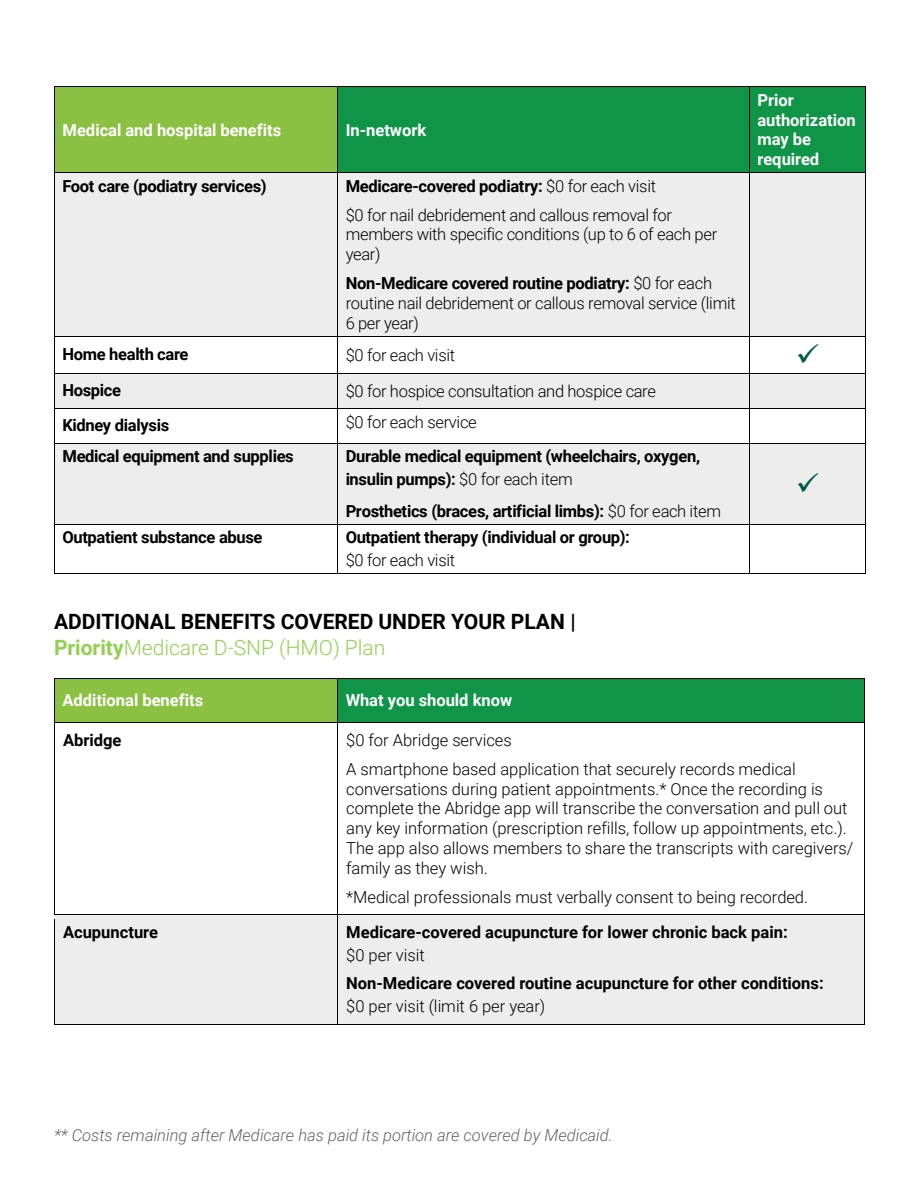
<style>
.page{position:relative;width:918px;height:1188px;background:#fff}
.page>*{position:absolute;margin:0;border:0;box-sizing:border-box;transform-origin:0 0}
.t1{font:700 21px "Roboto";color:#000}
.t2{font:300 21px "Roboto";color:#92d050}
.t3{font:300 16.5px/19.8px "Roboto";letter-spacing:-.005em;color:#000}
.t4{font:700 16.5px/22.6px "Roboto";letter-spacing:-.015em;color:#000}
.t5{font:700 16.5px/19.8px "Roboto";color:#fff}
.t6{font:italic 300 16.5px "Roboto";letter-spacing:-.005em;color:#626365}
.s1{font-weight:300}
.s2{font-weight:700}
</style>
<div class="page">
<div style="left:55px;top:87px;width:282px;height:85px;background:#8bc043"></div>
<div style="left:338px;top:87px;width:411px;height:85px;background:#109548"></div>
<div style="left:750px;top:87px;width:115px;height:85px;background:#109548"></div>
<hr style="left:55px;top:86px;width:282px;height:1px;background:#000">
<hr style="left:338px;top:86px;width:411px;height:1px;background:#000">
<hr style="left:750px;top:86px;width:115px;height:1px;background:#000">
<hr style="left:54px;top:87px;width:1px;height:85px;background:#000">
<hr style="left:337px;top:87px;width:1px;height:85px;background:#000">
<hr style="left:749px;top:87px;width:1px;height:85px;background:#000">
<hr style="left:865px;top:87px;width:1px;height:85px;background:#000">
<div style="left:55px;top:173px;width:282px;height:163px;background:#ededee"></div>
<div style="left:338px;top:173px;width:411px;height:163px;background:#ededee"></div>
<div style="left:750px;top:173px;width:115px;height:163px;background:#ededee"></div>
<hr style="left:55px;top:172px;width:282px;height:1px;background:#000">
<hr style="left:338px;top:172px;width:411px;height:1px;background:#000">
<hr style="left:750px;top:172px;width:115px;height:1px;background:#000">
<hr style="left:54px;top:173px;width:1px;height:163px;background:#000">
<hr style="left:337px;top:173px;width:1px;height:163px;background:#000">
<hr style="left:749px;top:173px;width:1px;height:163px;background:#000">
<hr style="left:865px;top:173px;width:1px;height:163px;background:#000">
<hr style="left:55px;top:336px;width:282px;height:1px;background:#000">
<hr style="left:338px;top:336px;width:411px;height:1px;background:#000">
<hr style="left:750px;top:336px;width:115px;height:1px;background:#000">
<hr style="left:54px;top:336px;width:1px;height:37px;background:#000">
<hr style="left:337px;top:336px;width:1px;height:37px;background:#000">
<hr style="left:749px;top:336px;width:1px;height:37px;background:#000">
<hr style="left:865px;top:336px;width:1px;height:37px;background:#000">
<div style="left:55px;top:374px;width:282px;height:34px;background:#ededee"></div>
<div style="left:338px;top:374px;width:411px;height:34px;background:#ededee"></div>
<div style="left:750px;top:374px;width:115px;height:34px;background:#ededee"></div>
<hr style="left:55px;top:373px;width:282px;height:1px;background:#000">
<hr style="left:338px;top:373px;width:411px;height:1px;background:#000">
<hr style="left:750px;top:373px;width:115px;height:1px;background:#000">
<hr style="left:54px;top:374px;width:1px;height:34px;background:#000">
<hr style="left:337px;top:374px;width:1px;height:34px;background:#000">
<hr style="left:749px;top:374px;width:1px;height:34px;background:#000">
<hr style="left:865px;top:374px;width:1px;height:34px;background:#000">
<hr style="left:55px;top:408px;width:282px;height:1px;background:#000">
<hr style="left:338px;top:408px;width:411px;height:1px;background:#000">
<hr style="left:750px;top:408px;width:115px;height:1px;background:#000">
<hr style="left:54px;top:408px;width:1px;height:35px;background:#000">
<hr style="left:337px;top:408px;width:1px;height:35px;background:#000">
<hr style="left:749px;top:408px;width:1px;height:35px;background:#000">
<hr style="left:865px;top:408px;width:1px;height:35px;background:#000">
<div style="left:55px;top:444px;width:282px;height:80px;background:#ededee"></div>
<div style="left:338px;top:444px;width:411px;height:80px;background:#ededee"></div>
<div style="left:750px;top:444px;width:115px;height:80px;background:#ededee"></div>
<hr style="left:55px;top:443px;width:282px;height:1px;background:#000">
<hr style="left:338px;top:443px;width:411px;height:1px;background:#000">
<hr style="left:750px;top:443px;width:115px;height:1px;background:#000">
<hr style="left:54px;top:443px;width:1px;height:81px;background:#000">
<hr style="left:337px;top:443px;width:1px;height:81px;background:#000">
<hr style="left:749px;top:443px;width:1px;height:81px;background:#000">
<hr style="left:865px;top:443px;width:1px;height:81px;background:#000">
<hr style="left:55px;top:524px;width:282px;height:1px;background:#000">
<hr style="left:338px;top:524px;width:411px;height:1px;background:#000">
<hr style="left:750px;top:524px;width:115px;height:1px;background:#000">
<hr style="left:54px;top:525px;width:1px;height:48px;background:#000">
<hr style="left:55px;top:573px;width:282px;height:1px;background:#000">
<hr style="left:337px;top:525px;width:1px;height:48px;background:#000">
<hr style="left:338px;top:573px;width:411px;height:1px;background:#000">
<hr style="left:749px;top:525px;width:1px;height:48px;background:#000">
<hr style="left:750px;top:573px;width:115px;height:1px;background:#000">
<hr style="left:865px;top:525px;width:1px;height:48px;background:#000">
<div style="left:55px;top:679px;width:282px;height:43px;background:#8bc043"></div>
<div style="left:338px;top:679px;width:526px;height:43px;background:#109548"></div>
<hr style="left:55px;top:678px;width:282px;height:1px;background:#000">
<hr style="left:338px;top:678px;width:526px;height:1px;background:#000">
<hr style="left:54px;top:679px;width:1px;height:43px;background:#000">
<hr style="left:337px;top:679px;width:1px;height:43px;background:#000">
<hr style="left:864px;top:679px;width:1px;height:43px;background:#000">
<hr style="left:55px;top:722px;width:282px;height:1px;background:#000">
<hr style="left:338px;top:722px;width:526px;height:1px;background:#000">
<hr style="left:54px;top:727px;width:1px;height:187px;background:#000">
<hr style="left:337px;top:727px;width:1px;height:187px;background:#000">
<hr style="left:864px;top:727px;width:1px;height:187px;background:#000">
<div style="left:55px;top:915px;width:282px;height:109px;background:#ededee"></div>
<div style="left:338px;top:915px;width:526px;height:109px;background:#ededee"></div>
<hr style="left:55px;top:914px;width:282px;height:1px;background:#000">
<hr style="left:338px;top:914px;width:526px;height:1px;background:#000">
<hr style="left:54px;top:919px;width:1px;height:105px;background:#000">
<hr style="left:55px;top:1024px;width:282px;height:1px;background:#000">
<hr style="left:337px;top:919px;width:1px;height:105px;background:#000">
<hr style="left:338px;top:1024px;width:526px;height:1px;background:#000">
<hr style="left:864px;top:919px;width:1px;height:105px;background:#000">
<p class="t5" style="left:62px;top:120px;width:220px">Medical and hospital benefits</p>
<p class="t5" style="left:346px;top:120px;width:82px">In-network</p>
<p class="t4" style="left:62px;top:175px;width:206px">Foot care (podiatry services)</p>
<p class="t4" style="left:346px;top:175px;width:312px">Medicare-covered podiatry: <span class="s1">$0 for each visit</span></p>
<p class="t3" style="left:346px;top:205px;width:373px">$0 for nail debridement and callous removal for members with specific conditions (up to 6 of each per year)</p>
<p class="t3" style="left:346px;top:273px;width:392px"><span class="s2">Non-Medicare covered routine podiatry:</span> $0 for each routine nail debridement or callous removal service (limit<br>6 per year)</p>
<p class="t4" style="left:62px;top:343px;width:128px">Home health care</p>
<p class="t3" style="left:346px;top:345px;width:111px">$0 for each visit</p>
<p class="t4" style="left:62px;top:380px;width:60px">Hospice</p>
<p class="t3" style="left:346px;top:381px;width:312px">$0 for hospice consultation and hospice care</p>
<p class="t4" style="left:62px;top:414px;width:108px">Kidney dialysis</p>
<p class="t3" style="left:346px;top:413px;width:133px">$0 for each service</p>
<p class="t4" style="left:62px;top:445px;width:233px">Medical equipment and supplies</p>
<p class="t4" style="left:346px;top:445px;width:356px">Durable medical equipment (wheelchairs, oxygen, insulin pumps): <span class="s1">$0 for each item</span></p>
<p class="t4" style="left:346px;top:500px;width:377px">Prosthetics (braces, artificial limbs): <span class="s1">$0 for each item</span></p>
<p class="t4" style="left:62px;top:526px;width:202px">Outpatient substance abuse</p>
<p class="t4" style="left:346px;top:526px;width:286px">Outpatient therapy (individual or group):</p>
<p class="t3" style="left:346px;top:551px;width:111px">$0 for each visit</p>
<p class="t5" style="left:757px;top:90px;width:100px">Prior authorization may be required</p>
<h2 class="t1" style="left:54px;top:610px;width:523px">ADDITIONAL BENEFITS COVERED UNDER YOUR PLAN |</h2>
<p class="t2" style="left:54px;top:635px;width:333px"><span class="s2">Priority</span>Medicare D-SNP (HMO) Plan</p>
<p class="t5" style="left:62px;top:691px;width:142px">Additional benefits</p>
<p class="t5" style="left:346px;top:691px;width:168px">What you should know</p>
<p class="t4" style="left:63px;top:729px;width:60px">Abridge</p>
<p class="t3" style="left:346px;top:731px;width:167px">$0 for Abridge services</p>
<p class="t3" style="left:346px;top:759px;width:509px">A smartphone based application that securely records medical conversations during patient appointments.* Once the recording is complete the Abridge app will transcribe the conversation and pull out any key information (prescription refills, follow up appointments, etc.).<br>The app also allows members to share the transcripts with caregivers/ family as they wish.</p>
<p class="t3" style="left:346px;top:887px;width:463px">*Medical professionals must verbally consent to being recorded.</p>
<p class="t4" style="left:63px;top:921px;width:96px">Acupuncture</p>
<p class="t4" style="left:346px;top:921px;width:443px">Medicare-covered acupuncture for lower chronic back pain:</p>
<p class="t3" style="left:346px;top:945px;width:80px">$0 per visit</p>
<p class="t4" style="left:346px;top:973px;width:479px">Non-Medicare covered routine acupuncture for other conditions:</p>
<p class="t3" style="left:346px;top:997px;width:201px">$0 per visit (limit 6 per year)</p>
<p class="t6" style="left:54px;top:1126px;width:560px">** Costs remaining after Medicare has paid its portion are covered by Medicaid.</p>
</div>
